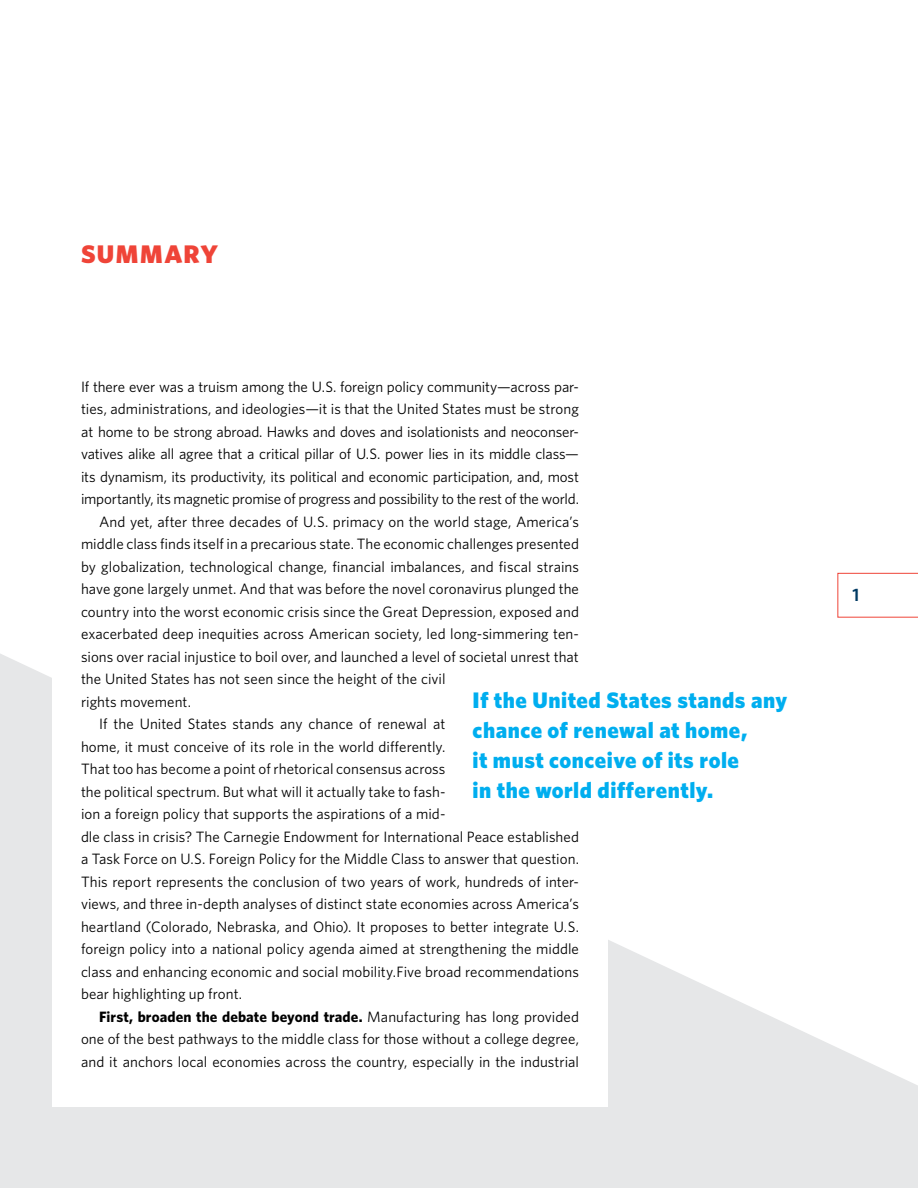
<style>
.page{position:relative;width:918px;height:1188px;background:#fff}
.page>*{position:absolute;margin:0;border:0;box-sizing:border-box;transform-origin:0 0}
.t1{font:900 25.5px "Whitney";letter-spacing:.055em;color:#ef4438}
.t2{font:900 22.5px/30px "Whitney";letter-spacing:.02em;color:#00aeef}
.t3{font:600 18px "Whitney";color:#003a63}
.t4{font:15px "Whitney";color:#000}
.t5{font:700 15px "Whitney";letter-spacing:.01em;color:#000}
.s1{font-weight:400}
</style>
<div class="page">
<svg style="left:0;top:654px;width:918px;height:534px;fill:#e6e7e8"></svg>
<svg style="left:837px;top:573px;width:81px;height:45px"></svg>
<div style="left:52px;top:224px;width:556px;height:883px;background:#fff"></div>
<h1 class="t1" style="left:81px;top:237px;width:138px">SUMMARY</h1>
<p class="t4" style="left:81px;top:376px;width:499px">If there ever was a truism among the U.S. foreign policy community—across par-</p>
<p class="t4" style="left:81px;top:399px;width:499px">ties, administrations, and ideologies—it is that the United States must be strong</p>
<p class="t4" style="left:81px;top:421px;width:499px">at home to be strong abroad. Hawks and doves and isolationists and neoconser-</p>
<p class="t4" style="left:81px;top:444px;width:499px">vatives alike all agree that a critical pillar of U.S. power lies in its middle class—</p>
<p class="t4" style="left:81px;top:466px;width:499px">its dynamism, its productivity, its political and economic participation, and, most</p>
<p class="t4" style="left:81px;top:489px;width:500px">importantly, its magnetic promise of progress and possibility to the rest of the world.</p>
<p class="t4" style="left:99px;top:511px;width:482px">And yet, after three decades of U.S. primacy on the world stage, America’s</p>
<p class="t4" style="left:81px;top:534px;width:500px">middle class finds itself in a precarious state. The economic challenges presented</p>
<p class="t4" style="left:81px;top:556px;width:500px">by globalization, technological change, financial imbalances, and fiscal strains</p>
<p class="t4" style="left:81px;top:579px;width:500px">have gone largely unmet. And that was before the novel coronavirus plunged the</p>
<p class="t4" style="left:81px;top:601px;width:499px">country into the worst economic crisis since the Great Depression, exposed and</p>
<p class="t4" style="left:81px;top:624px;width:499px">exacerbated deep inequities across American society, led long-simmering ten-</p>
<p class="t4" style="left:81px;top:646px;width:499px">sions over racial injustice to boil over, and launched a level of societal unrest that</p>
<p class="t4" style="left:81px;top:669px;width:366px">the United States has not seen since the height of the civil</p>
<p class="t4" style="left:81px;top:691px;width:111px">rights movement.</p>
<p class="t4" style="left:99px;top:714px;width:348px">If the United States stands any chance of renewal at</p>
<p class="t4" style="left:81px;top:736px;width:366px">home, it must conceive of its role in the world differently.</p>
<p class="t4" style="left:81px;top:759px;width:366px">That too has become a point of rhetorical consensus across</p>
<p class="t4" style="left:81px;top:781px;width:366px">the political spectrum. But what will it actually take to fash-</p>
<p class="t4" style="left:81px;top:804px;width:366px">ion a foreign policy that supports the aspirations of a mid-</p>
<p class="t4" style="left:81px;top:826px;width:500px">dle class in crisis? The Carnegie Endowment for International Peace established</p>
<p class="t4" style="left:81px;top:849px;width:500px">a Task Force on U.S. Foreign Policy for the Middle Class to answer that question.</p>
<p class="t4" style="left:81px;top:871px;width:499px">This report represents the conclusion of two years of work, hundreds of inter-</p>
<p class="t4" style="left:81px;top:894px;width:499px">views, and three in-depth analyses of distinct state economies across America’s</p>
<p class="t4" style="left:81px;top:916px;width:500px">heartland (Colorado, Nebraska, and Ohio). It proposes to better integrate U.S.</p>
<p class="t4" style="left:81px;top:939px;width:500px">foreign policy into a national policy agenda aimed at strengthening the middle</p>
<p class="t4" style="left:81px;top:961px;width:500px">class and enhancing economic and social mobility.Five broad recommendations</p>
<p class="t4" style="left:81px;top:984px;width:163px">bear highlighting up front.</p>
<p class="t5" style="left:99px;top:1006px;width:482px">First, broaden the debate beyond trade. <span class="s1">Manufacturing has long provided</span></p>
<p class="t4" style="left:81px;top:1029px;width:500px">one of the best pathways to the middle class for those without a college degree,</p>
<p class="t4" style="left:81px;top:1051px;width:500px">and it anchors local economies across the country, especially in the industrial</p>
<h2 class="t2" style="left:472px;top:684px;width:316px">If the United States stands any chance of renewal at home,<br>it must conceive of its role<br>in the world differently.</h2>
<p class="t3" style="left:852px;top:583px;width:8px">1</p>
</div>
